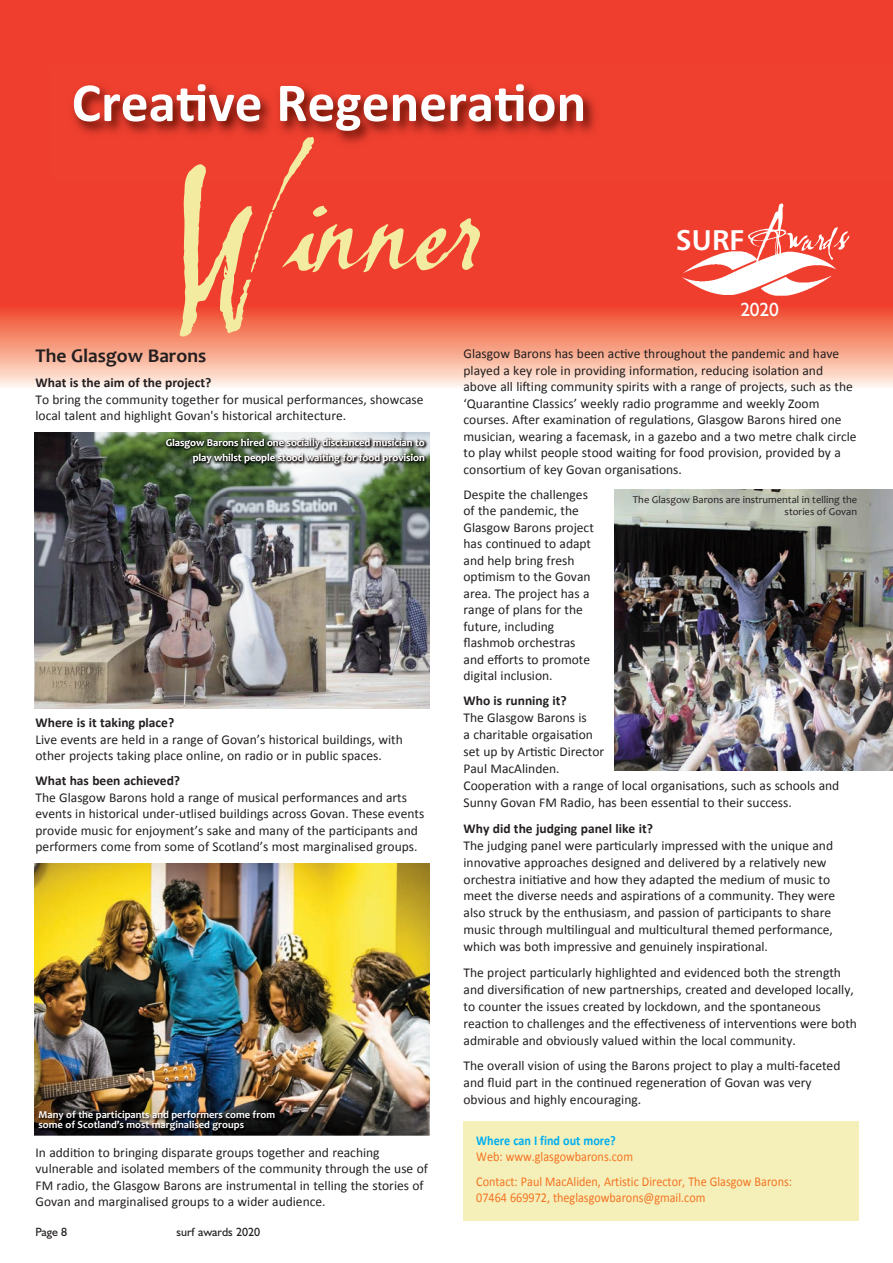
<style>
.page{position:relative;width:893px;height:1263px;background:#fff}
.page>*{position:absolute;margin:0;border:0;box-sizing:border-box;transform-origin:0 0}
.t1{font:165px "Lassigue D Mato";letter-spacing:-.025em;color:#f3eba0;scale:1.17 1}
.t2{font:700 55.35px "Calibri";color:#fff}
.t3{font:51px "Lassigue D Mato";color:#fff}
.t4{font:700 19.5px "Candara";color:#231f20}
.t5{font:19.2px "Humanist 521 BT";color:#fff}
.t6{font:13.5px/16.5px "Calibri";color:#231f20}
.t7{font:13.5px/24.8px "Calibri";color:#f47321;scale:.9 1}
.t8{font:700 13.5px "Calibri";color:#231f20}
.t9{font:700 13.5px "Calibri";color:#00aeef;scale:.9 1}
.t10{font:12px "Humanist 521 BT";color:#231f20}
.t11{font:700 10.5px/10.5px "Candara";color:#fff}
.t12{font:10.5px/11.9px "Candara";color:#231f20;text-align:right}
.s1{font-family:"Humanist 777 BT Bold B";font-size:28.5px}
</style>
<div class="page">
<div style="left:0;top:0;width:893px;height:352px;background:#ef3e2e"></div>
<div style="left:0;top:307px;width:893px;height:81px;background:linear-gradient(to bottom,#ef4827,#fff5e6)"></div>
<img style="left:73px;top:85px;width:523px;height:59px">
<div style="left:463px;top:1121px;width:396px;height:99px;background:#f5f0ba"></div>
<img style="left:34px;top:433px;width:395px;height:275px">
<img style="left:34px;top:863px;width:395px;height:238px">
<img style="left:614px;top:490px;width:279px;height:281px">
<img style="left:34px;top:1101px;width:396px;height:35px">
<img style="left:34px;top:1101px;width:395px;height:34px">
<img style="left:151px;top:432px;width:279px;height:65px">
<img style="left:173px;top:439px;width:228px;height:7px">
<img style="left:199px;top:454px;width:214px;height:7px">
<img style="left:670px;top:251px;width:179px;height:58px">
<h2 class="t2" style="left:72px;top:68px;width:516px">Creative Regeneration</h2>
<h1 class="t1" style="left:166px;top:114px;width:271px">Winner</h1>
<h3 class="t4" style="left:36px;top:344px;width:172px">The Glasgow Barons</h3>
<p class="t8" style="left:36px;top:374px;width:177px">What is the aim of the project?</p>
<p class="t6" style="left:36px;top:390px;width:389px">To bring the community together for musical performances, showcase local talent and highlight Govan's historical architecture.</p>
<h3 class="t3" style="left:676px;top:202px;width:174px"><span class="s1">SURF</span>Awards</h3>
<h3 class="t5" style="left:740px;top:303px;width:40px">2020</h3>
<p class="t6" style="left:463px;top:345px;width:395px">Glasgow Barons has been active throughout the pandemic and have played a key role in providing information, reducing isolation and above all lifting community spirits with a range of projects, such as the ‘Quarantine Classics’ weekly radio programme and weekly Zoom courses. After examination of regulations, Glasgow Barons hired one musician, wearing a facemask, in a gazebo and a two metre chalk circle to play whilst people stood waiting for food provision, provided by a consortium of key Govan organisations.</p>
<p class="t6" style="left:463px;top:485px;width:132px">Despite the challenges of the pandemic, the<br>Glasgow Barons project has continued to adapt and help bring fresh optimism to the Govan area. The project has a range of plans for the future, including flashmob orchestras and efforts to promote digital inclusion.</p>
<p class="t8" style="left:463px;top:693px;width:105px">Who is running it?</p>
<p class="t6" style="left:463px;top:709px;width:377px;line-height:17px">The Glasgow Barons is<br>a charitable orgaisation<br>set up by Artistic Director<br>Paul MacAlinden.<br>Cooperation with a range of local organisations, such as schools and Sunny Govan FM Radio, has been essential to their success.</p>
<p class="t8" style="left:464px;top:820px;width:191px">Why did the judging panel like it?</p>
<p class="t6" style="left:463px;top:836px;width:373px;line-height:17px">The judging panel were particularly impressed with the unique and innovative approaches designed and delivered by a relatively new orchestra initiative and how they adapted the medium of music to meet the diverse needs and aspirations of a community. They were also struck by the enthusiasm, and passion of participants to share music through multilingual and multicultural themed performance, which was both impressive and genuinely inspirational.</p>
<p class="t6" style="left:463px;top:963px;width:395px;line-height:17px">The project particularly highlighted and evidenced both the strength and diversification of new partnerships, created and developed locally, to counter the issues created by lockdown, and the spontaneous reaction to challenges and the effectiveness of interventions were both admirable and obviously valued within the local community.</p>
<p class="t6" style="left:463px;top:1056px;width:378px;line-height:17px">The overall vision of using the Barons project to play a multi-faceted and fluid part in the continued regeneration of Govan was very obvious and highly encouraging.</p>
<p class="t9" style="left:476px;top:1132px;width:157px">Where can I find out more?</p>
<p class="t7" style="left:476px;top:1144px;width:352px">Web: www.glasgowbarons.com<br>Contact: Paul MacAliden, Artistic Director, The Glasgow Barons:</p>
<p class="t7" style="left:476px;top:1185px;width:256px">07464 669972, theglasgowbarons@gmail.com</p>
<p class="t11" style="left:166px;top:435px;width:261px;line-height:15px;text-align:right">Glasgow Barons hired one socially disctanced musician to play whilst people stood waiting for food provision</p>
<p class="t12" style="left:633px;top:494px;width:226px">The Glasgow Barons are instrumental in telling the stories of Govan</p>
<p class="t8" style="left:36px;top:714px;width:140px">Where is it taking place?</p>
<p class="t6" style="left:36px;top:730px;width:369px">Live events are held in a range of Govan’s historical buildings, with other projects taking place online, on radio or in public spaces.</p>
<p class="t8" style="left:36px;top:772px;width:146px">What has been achieved?</p>
<p class="t6" style="left:36px;top:788px;width:390px">The Glasgow Barons hold a range of musical performances and arts events in historical under-utlised buildings across Govan. These events provide music for enjoyment’s sake and many of the participants and performers come from some of Scotland’s most marginalised groups.</p>
<p class="t11" style="left:39px;top:1109px;width:238px">Many of the participants and performers come from some of Scotland’s most marginalised groups</p>
<p class="t6" style="left:36px;top:1143px;width:394px">In addition to bringing disparate groups together and reaching vulnerable and isolated members of the community through the use of FM radio, the Glasgow Barons are instrumental in telling the stories of Govan and marginalised groups to a wider audience.</p>
<p class="t10" style="left:36px;top:1228px;width:33px">Page 8</p>
<p class="t10" style="left:177px;top:1228px;width:85px">surf awards 2020</p>
</div>
